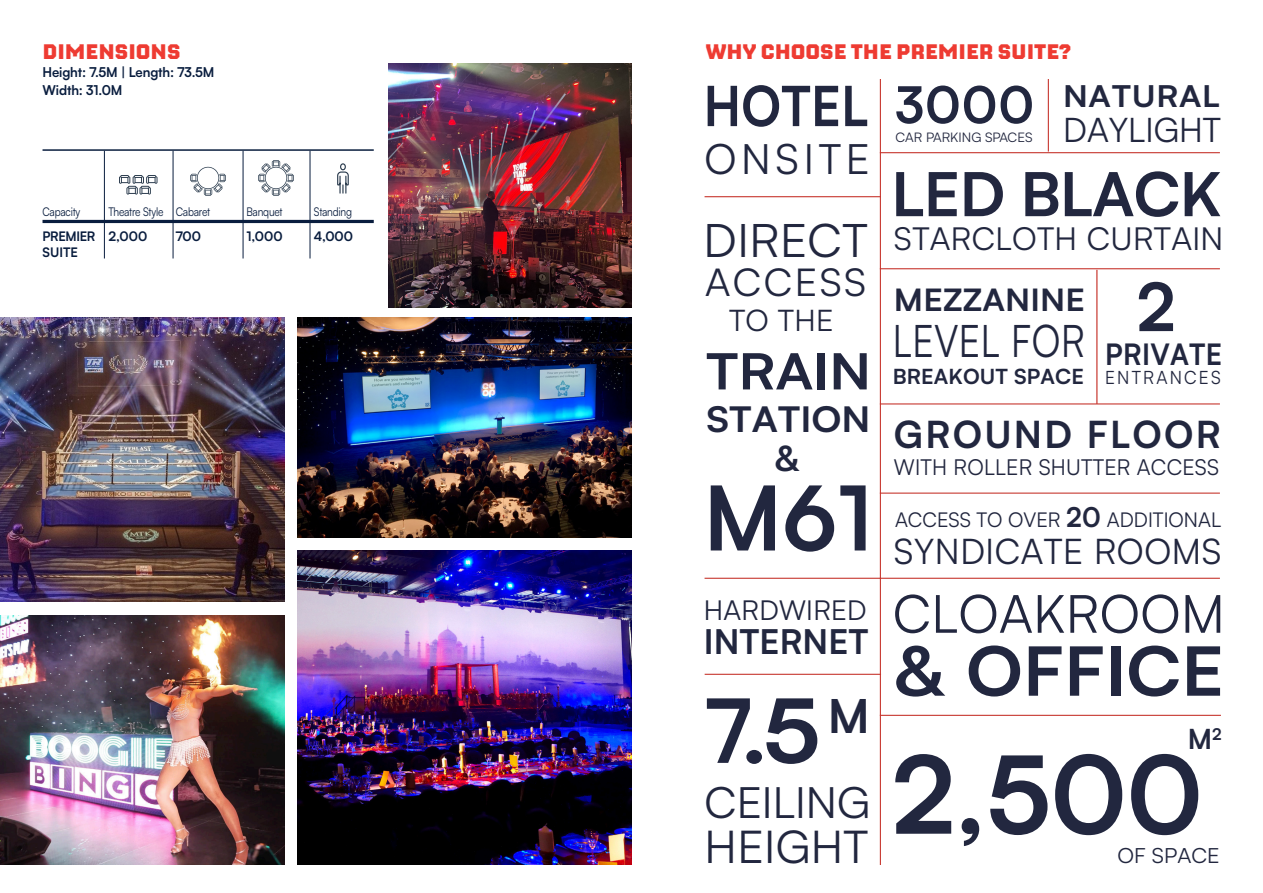
<style>
.page{position:relative;width:1263px;height:893px;background:#fff}
.page>*{position:absolute;margin:0;border:0;box-sizing:border-box;transform-origin:0 0}
.t1{font:700 107.1px "Satoshi";color:#22273f}
.t2{font:700 88.95px "Satoshi";color:#22273f}
.t3{font:700 88.2px "Satoshi";color:#22273f;scale:.93 1}
.t4{font:700 67.5px "Satoshi";color:#22273f;scale:1.07 1}
.t5{font:700 66.3px "Satoshi";color:#22273f}
.t6{font:700 60.3px "Satoshi";letter-spacing:-.015em;color:#22273f}
.t7{font:700 55.2px "Satoshi";color:#22273f;scale:.92 1}
.t8{font:52.65px "Satoshi";letter-spacing:.01em;color:#22273f}
.t9{font:700 50.55px "Satoshi";color:#22273f}
.t10{font:700 49.65px "Satoshi";color:#22273f;scale:1.12 1}
.t11{font:46.05px "Satoshi";letter-spacing:.01em;color:#22273f}
.t12{font:45.15px "Satoshi";letter-spacing:.005em;color:#22273f}
.t13{font:44.85px "Satoshi";letter-spacing:.015em;color:#22273f;scale:.83 1}
.t14{font:43.05px "Satoshi";color:#22273f}
.t15{font:41.7px "Satoshi";letter-spacing:.11em;color:#22273f}
.t16{font:38.25px "Satoshi";letter-spacing:.065em;color:#22273f}
.t17{font:700 37.35px "Satoshi";letter-spacing:.06em;color:#22273f}
.t18{font:35.25px "Satoshi";letter-spacing:.015em;color:#22273f}
.t19{font:700 35.1px "Satoshi";color:#22273f;scale:1.09 1}
.t20{font:700 34.5px "Satoshi";color:#22273f}
.t21{font:700 34.05px "Satoshi";color:#22273f}
.t22{font:33.75px "Satoshi";color:#22273f}
.t23{font:31.65px "Satoshi";letter-spacing:.01em;color:#22273f}
.t24{font:700 30.75px "Satoshi";letter-spacing:.005em;color:#22273f;scale:1.08 1}
.t25{font:700 29.85px "Satoshi";letter-spacing:.02em;color:#22273f;scale:1.1 1}
.t26{font:29.7px "Satoshi";color:#22273f}
.t27{font:700 29.4px "Satoshi";letter-spacing:.01em;color:#22273f;scale:.94 1}
.t28{font:700 27.6px "Satoshi";color:#22273f}
.t29{font:27.45px "Satoshi";letter-spacing:.01em;color:#22273f}
.t30{font:21.9px "Satoshi";letter-spacing:.01em;color:#22273f}
.t31{font:700 21px "Nippo";color:#ee3b32}
.t32{font:700 20.85px "Satoshi";letter-spacing:.005em;color:#22273f}
.t33{font:20.85px "Satoshi";color:#22273f;scale:1.04 1}
.t34{font:20.4px "Satoshi";color:#22273f}
.t35{font:18.3px "Satoshi";letter-spacing:.125em;color:#22273f;scale:.94 1}
.t36{font:700 13.5px/18px "Satoshi";letter-spacing:-.01em;color:#091d3e}
.t37{font:13.2px "Satoshi";color:#22273f}
.t38{font:700 13.05px "Satoshi";color:#091d3e}
.t39{font:700 13.05px "Satoshi";letter-spacing:-.03em;color:#091d3e}
.t40{font:12px "Satoshi";letter-spacing:-.02em;color:#091d3e;scale:.85 1}
.s1{font-weight:700;font-size:27.15px}
</style>
<div class="page">
<img style="left:298px;top:318px;width:333px;height:220px">
<img style="left:0;top:318px;width:284px;height:283px">
<img style="left:388px;top:64px;width:243px;height:243px">
<hr style="left:880px;top:493px;width:340px;height:1px;background:#c6342c">
<hr style="left:880px;top:152px;width:340px;height:1px;background:#c6342c">
<hr style="left:880px;top:80px;width:1px;height:785px;background:#c6342c">
<hr style="left:880px;top:715px;width:341px;height:1px;background:#c6342c">
<hr style="left:704px;top:196px;width:177px;height:1px;background:#c6342c">
<hr style="left:704px;top:578px;width:177px;height:1px;background:#c6342c">
<hr style="left:880px;top:268px;width:340px;height:1px;background:#c6342c">
<hr style="left:880px;top:403px;width:340px;height:1px;background:#c6342c">
<hr style="left:880px;top:578px;width:340px;height:1px;background:#c6342c">
<hr style="left:1096px;top:270px;width:1px;height:134px;background:#c6342c">
<hr style="left:705px;top:674px;width:176px;height:1px;background:#c6342c">
<hr style="left:1048px;top:80px;width:1px;height:72px;background:#c6342c">
<hr style="left:43px;top:220px;width:331px;height:3px;background:#091d3e">
<hr style="left:104px;top:151px;width:1px;height:107px;background:#091d3e">
<hr style="left:173px;top:151px;width:1px;height:107px;background:#091d3e">
<hr style="left:243px;top:151px;width:1px;height:107px;background:#091d3e">
<hr style="left:310px;top:151px;width:1px;height:107px;background:#091d3e">
<img style="left:298px;top:550px;width:333px;height:315px">
<svg style="left:119px;top:175px;width:38px;height:20px"></svg>
<svg style="left:258px;top:160px;width:36px;height:36px"></svg>
<svg style="left:190px;top:167px;width:36px;height:29px"></svg>
<svg style="left:337px;top:163px;width:12px;height:31px"></svg>
<hr style="left:43px;top:149px;width:331px;height:2px;background:#091d3e">
<img style="left:0;top:615px;width:284px;height:250px">
<p class="t31" style="left:43px;top:38px;width:140px">DIMENSIONS</p>
<p class="t36" style="left:43px;top:62px;width:173px">Height: 7.5M | Length: 73.5M<br>Width: 31.0M</p>
<p class="t40" style="left:43px;top:204px;width:46px">Capacity</p>
<p class="t40" style="left:108px;top:204px;width:121px">Theatre Style Cabaret</p>
<p class="t40" style="left:246px;top:204px;width:44px">Banquet</p>
<p class="t40" style="left:314px;top:204px;width:46px">Standing</p>
<p class="t39" style="left:43px;top:226px;width:106px">PREMIER 2,000</p>
<p class="t38" style="left:176px;top:226px;width:27px">700</p>
<p class="t38" style="left:246px;top:226px;width:38px">1,000</p>
<p class="t38" style="left:314px;top:226px;width:41px">4,000</p>
<p class="t38" style="left:43px;top:242px;width:37px">SUITE</p>
<p class="t31" style="left:706px;top:38px;width:367px">WHY CHOOSE THE PREMIER SUITE?</p>
<p class="t7" style="left:703px;top:66px;width:181px">HOTEL</p>
<p class="t15" style="left:704px;top:131px;width:167px">ONSITE</p>
<p class="t11" style="left:704px;top:210px;width:166px">DIRECT</p>
<p class="t16" style="left:705px;top:257px;width:163px">ACCESS</p>
<p class="t26" style="left:729px;top:301px;width:106px">TO THE</p>
<p class="t10" style="left:706px;top:335px;width:149px">TRAIN</p>
<p class="t19" style="left:706px;top:393px;width:152px">STATION</p>
<p class="t20" style="left:774px;top:433px;width:27px">&amp;</p>
<p class="t2" style="left:703px;top:453px;width:171px">M61</p>
<p class="t29" style="left:704px;top:592px;width:164px">HARDWIRED</p>
<p class="t21" style="left:704px;top:617px;width:166px">INTERNET</p>
<p class="t3" style="left:706px;top:667px;width:178px">7.5 <sup>M</sup></p>
<p class="t14" style="left:705px;top:773px;width:167px">CEILING</p>
<p class="t12" style="left:705px;top:816px;width:165px">HEIGHT</p>
<p class="t9" style="left:895px;top:68px;width:140px">3000</p>
<p class="t37" style="left:895px;top:129px;width:139px">CAR PARKING SPACES</p>
<p class="t25" style="left:1063px;top:75px;width:144px">NATURAL</p>
<p class="t22" style="left:1063px;top:107px;width:159px">DAYLIGHT</p>
<p class="t6" style="left:891px;top:150px;width:332px">LED BLACK</p>
<p class="t23" style="left:894px;top:218px;width:331px">STARCLOTH CURTAIN</p>
<p class="t24" style="left:894px;top:277px;width:178px">MEZZANINE</p>
<p class="t13" style="left:893px;top:311px;width:233px">LEVEL FOR</p>
<p class="t32" style="left:893px;top:362px;width:193px">BREAKOUT SPACE</p>
<p class="t5" style="left:1136px;top:259px;width:41px">2</p>
<p class="t27" style="left:1105px;top:333px;width:126px">PRIVATE</p>
<p class="t35" style="left:1105px;top:366px;width:124px">ENTRANCES</p>
<p class="t17" style="left:894px;top:408px;width:328px">GROUND FLOOR</p>
<p class="t30" style="left:894px;top:452px;width:327px">WITH ROLLER SHUTTER ACCESS</p>
<p class="t34" style="left:895px;top:506px;width:328px">ACCESS TO OVER <span class="s1">20</span> ADDITIONAL</p>
<p class="t18" style="left:894px;top:528px;width:329px">SYNDICATE ROOMS</p>
<p class="t8" style="left:893px;top:579px;width:333px">CLOAKROOM</p>
<p class="t4" style="left:893px;top:622px;width:311px">&amp; OFFICE</p>
<p class="t28" style="left:1188px;top:719px;width:35px">M<sup>2</sup></p>
<p class="t1" style="left:891px;top:717px;width:313px">2,500</p>
<p class="t33" style="left:1117px;top:841px;width:100px">OF SPACE</p>
</div>
